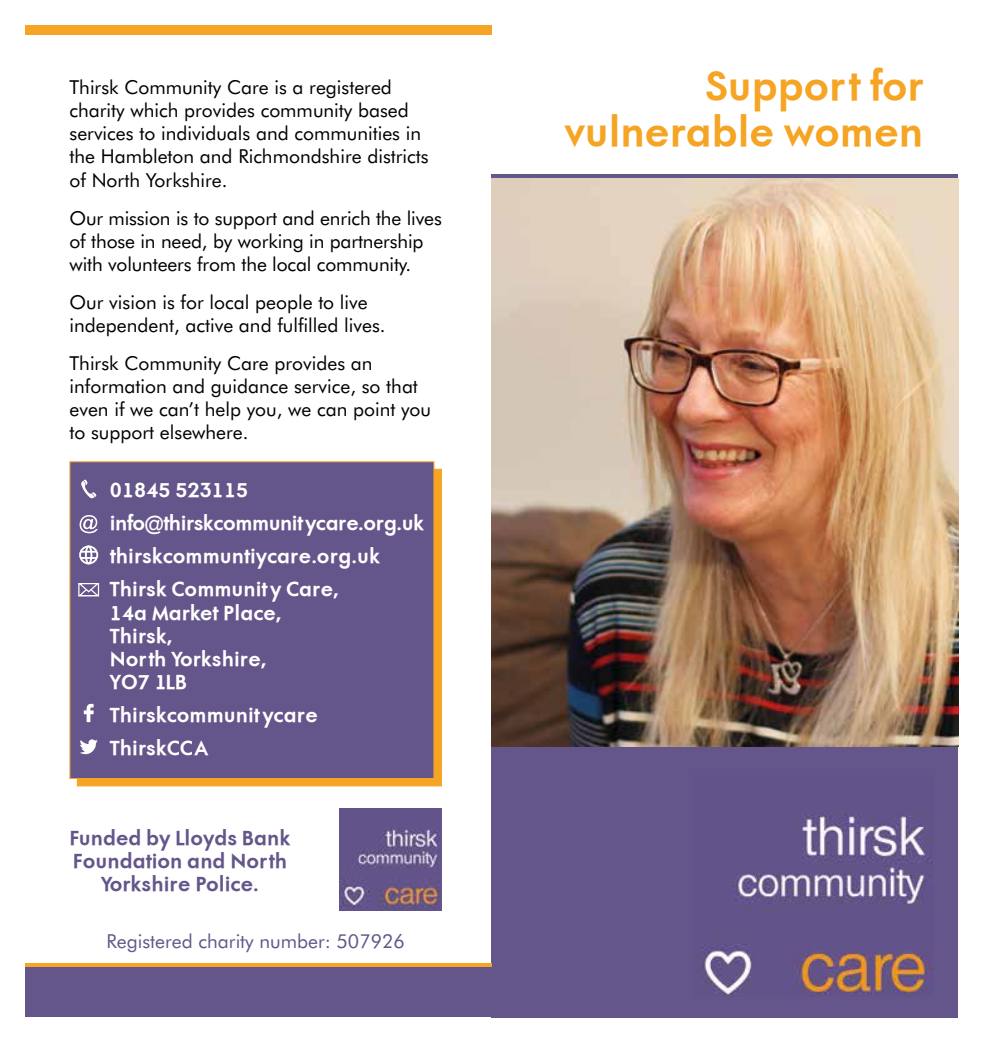
<style>
.page{position:relative;width:983px;height:1042px;background:#fff}
.page>*{position:absolute;margin:0;border:0;box-sizing:border-box;transform-origin:0 0}
.t1{font:700 38.5px/46.2px "A Futura Orto";color:#f6a423;text-align:right}
.t2{font:19.25px/23.1px "Futura BT";color:#000}
.t3{font:700 19.25px/33.1px "A Futura Orto";color:#fff}
.t4{font:700 19.25px/23.1px "A Futura Orto";color:#64558a;text-align:center}
.t5{font:19.25px "Futura BT";color:#64558a}
</style>
<div class="page">
<div style="left:491px;top:533px;width:466px;height:484px;background:#64558a"></div>
<div style="left:491px;top:174px;width:466px;height:5px;background:#64558a"></div>
<img style="left:491px;top:179px;width:466px;height:567px">
<img style="left:699px;top:813px;width:235px;height:182px">
<div style="left:25px;top:25px;width:466px;height:10px;background:#f6a423"></div>
<div style="left:25px;top:962px;width:466px;height:5px;background:#f6a423"></div>
<div style="left:25px;top:967px;width:466px;height:50px;background:#64558a"></div>
<div style="left:77px;top:469px;width:364px;height:317px;background:#f6a423"></div>
<div style="left:69px;top:461px;width:365px;height:318px;background:#64558a;border:1px solid #f6a423"></div>
<svg style="left:78px;top:583px;width:22px;height:14px"></svg>
<svg style="left:81px;top:479px;width:15px;height:19px"></svg>
<svg style="left:79px;top:515px;width:19px;height:18px"></svg>
<div style="left:79px;top:545px;width:19px;height:19px;border:2px solid #fff;border-radius:50%"></div>
<div style="left:85px;top:545px;width:7px;height:19px;border:2px solid #fff;border-radius:50%"></div>
<svg style="left:80px;top:551px;width:16px;height:8px"></svg>
<svg style="left:84px;top:704px;width:10px;height:18px"></svg>
<svg style="left:80px;top:739px;width:18px;height:16px"></svg>
<img style="left:340px;top:808px;width:101px;height:102px">
<p class="t2" style="left:69px;top:76px;width:360px">Thirsk Community Care is a registered charity which provides community based services to individuals and communities in the Hambleton and Richmondshire districts of North Yorkshire.</p>
<p class="t2" style="left:69px;top:206px;width:374px">Our mission is to support and enrich the lives of those in need, by working in partnership with volunteers from the local community.</p>
<p class="t2" style="left:69px;top:290px;width:317px">Our vision is for local people to live independent, active and fulfilled lives.</p>
<p class="t2" style="left:69px;top:351px;width:363px">Thirsk Community Care provides an information and guidance service, so that even if we can’t help you, we can point you to support elsewhere.</p>
<p class="t3" style="left:110px;top:475px;width:315px">01845 523115 info@thirskcommunitycare.org.uk thirskcommuntiycare.org.uk<br>Thirsk Communit y Care,</p>
<p class="t3" style="left:110px;top:602px;width:173px;line-height:23.1px">14a Market Place,<br>Thirsk,<br>North Yorkshire,<br>YO7 1LB</p>
<p class="t3" style="left:110px;top:699px;width:209px">Thirskcommunit ycare<br>ThirskCCA</p>
<p class="t4" style="left:69px;top:827px;width:222px">Funded by Lloyds Bank<br>Foundation and North<br>Yorkshire Police.</p>
<p class="t5" style="left:107px;top:929px;width:299px">Registered charity number: 507926</p>
<h1 class="t1" style="left:564px;top:65px;width:360px">Support for vulnerable women</h1>
</div>
